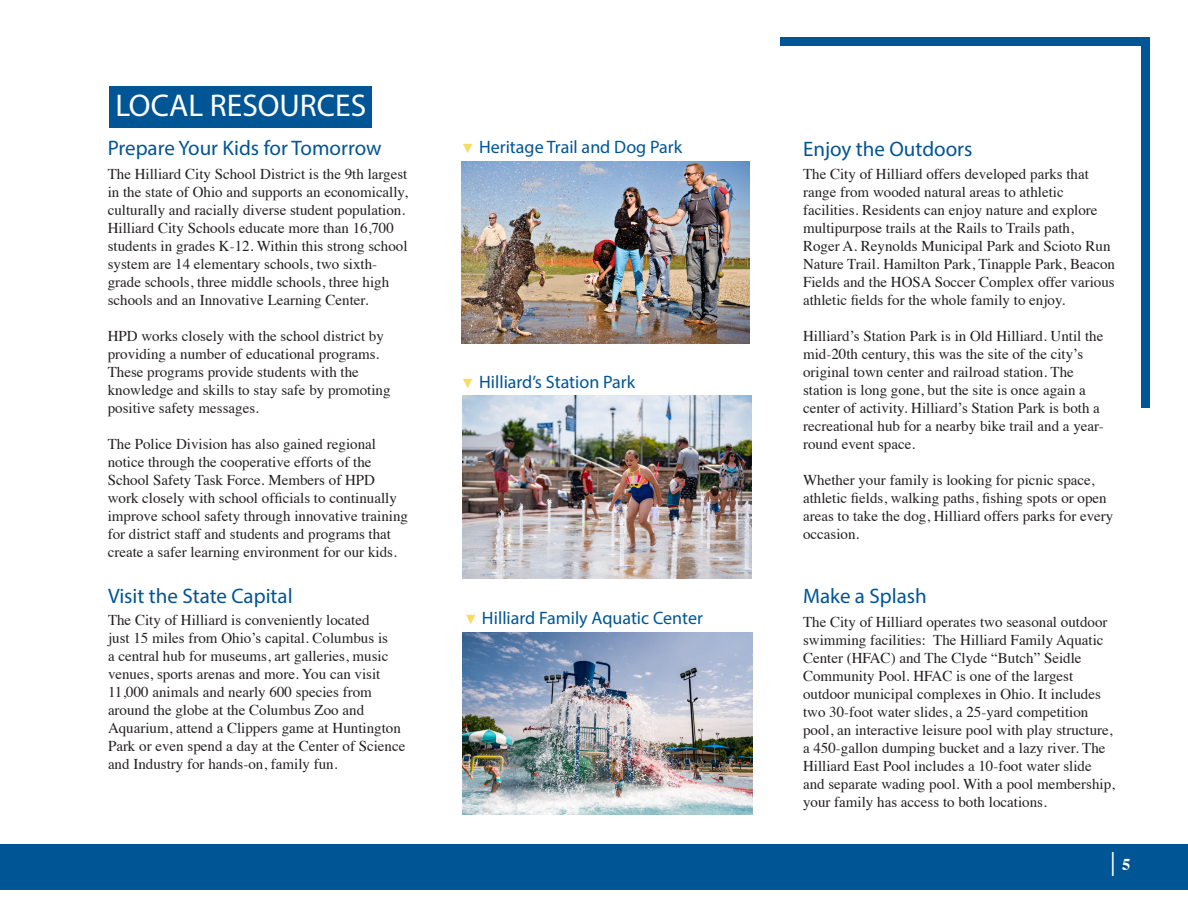
<style>
.page{position:relative;width:1188px;height:918px;background:#fff}
.page>*{position:absolute;margin:0;border:0;box-sizing:border-box;transform-origin:0 0}
.t1{font:31.5px "Myriad Pro";color:#fff}
.t2{font:24px "Minion Pro";color:#fff}
.Body_Copy{font:21px "Myriad Pro";color:#005595}
.Body_Copy-2{font:18px "Myriad Pro";color:#005595}
.Body_Copy-3{font:15px/18px "Times";color:#231f20}
.s1{font-family:"Arial";font-weight:900;font-size:13.5px;color:#f8dc65}
.s2{font-family:"Times";font-weight:700;font-size:16.5px}
</style>
<div class="page">
<div style="left:780px;top:37px;width:370px;height:8px;background:#005596"></div>
<div style="left:1141px;top:38px;width:9px;height:370px;background:#005596"></div>
<div style="left:0;top:844px;width:1188px;height:46px;background:#005595"></div>
<img style="left:461px;top:161px;width:289px;height:183px">
<img style="left:463px;top:396px;width:288px;height:182px">
<div style="left:109px;top:86px;width:263px;height:41px;background:#005595"></div>
<img style="left:463px;top:632px;width:290px;height:183px">
<p class="t1" style="left:115px;top:87px;width:252px">LOCAL RESOURCES</p>
<p class="Body_Copy" style="left:108px;top:135px;width:275px">Prepare Your Kids for Tomorrow</p>
<p class="Body_Copy-3" style="left:108px;top:164px;width:301px">The Hilliard City School District is the 9th largest</p>
<p class="Body_Copy-3" style="left:108px;top:182px;width:302px">in the state of Ohio and supports an economically, culturally and racially diverse student population.<br>Hilliard City Schools educate more than 16,700 students in grades K-12. Within this strong school system are 14 elementary schools, two sixth&shy;grade schools, three middle schools, three high schools and an Innovative Learning Center.</p>
<p class="Body_Copy-3" style="left:108px;top:326px;width:284px">HPD works closely with the school district by providing a number of educational programs.<br>These programs provide students with the knowledge and skills to stay safe by promoting positive safety messages.</p>
<p class="Body_Copy-3" style="left:108px;top:434px;width:302px">The Police Division has also gained regional notice through the cooperative efforts of the School Safety Task Force. Members of HPD work closely with school officials to continually improve school safety through innovative training for district staff and students and programs that create a safer learning environment for our kids.</p>
<p class="Body_Copy" style="left:108px;top:583px;width:186px">Visit the State Capital</p>
<p class="Body_Copy-3" style="left:108px;top:610px;width:299px">The City of Hilliard is conveniently located<br>just 15 miles from Ohio’s capital. Columbus is<br>a central hub for museums, art galleries, music venues, sports arenas and more. You can visit 11,000 animals and nearly 600 species from around the globe at the Columbus Zoo and Aquarium, attend a Clippers game at Huntington Park or even spend a day at the Center of Science and Industry for hands-on, family fun.</p>
<p class="Body_Copy-2" style="left:461px;top:136px;width:223px"><span class="s1">▼</span> Heritage Trail and Dog Park</p>
<p class="Body_Copy-2" style="left:461px;top:371px;width:176px"><span class="s1">▼</span> Hilliard’s Station Park</p>
<p class="Body_Copy-2" style="left:464px;top:607px;width:240px"><span class="s1">▼</span> Hilliard Family Aquatic Center</p>
<p class="Body_Copy" style="left:803px;top:136px;width:171px">Enjoy the Outdoors</p>
<p class="Body_Copy-3" style="left:803px;top:164px;width:314px">The City of Hilliard offers developed parks that range from wooded natural areas to athletic facilities. Residents can enjoy nature and explore multipurpose trails at the Rails to Trails path,<br>Roger A. Reynolds Municipal Park and Scioto Run Nature Trail. Hamilton Park, Tinapple Park, Beacon Fields and the HOSA Soccer Complex offer various athletic fields for the whole family to enjoy.</p>
<p class="Body_Copy-3" style="left:803px;top:326px;width:302px">Hilliard’s Station Park is in Old Hilliard. Until the mid-20th century, this was the site of the city’s original town center and railroad station. The station is long gone, but the site is once again a center of activity. Hilliard’s Station Park is both a recreational hub for a nearby bike trail and a year&shy;round event space.</p>
<p class="Body_Copy-3" style="left:803px;top:470px;width:312px">Whether your family is looking for picnic space, athletic fields, walking paths, fishing spots or open areas to take the dog, Hilliard offers parks for every occasion.</p>
<p class="Body_Copy" style="left:803px;top:583px;width:125px">Make a Splash</p>
<p class="Body_Copy-3" style="left:803px;top:611px;width:313px">The City of Hilliard operates two seasonal outdoor swimming facilities: The Hilliard Family Aquatic Center (HFAC) and The Clyde “Butch” Seidle Community Pool. HFAC is one of the largest outdoor municipal complexes in Ohio. It includes two 30-foot water slides, a 25-yard competition pool, an interactive leisure pool with play structure, a 450-gallon dumping bucket and a lazy river. The Hilliard East Pool includes a 10-foot water slide and separate wading pool. With a pool membership, your family has access to both locations.</p>
<p class="t2" style="left:1110px;top:847px;width:22px">| <span class="s2">5</span></p>
</div>
